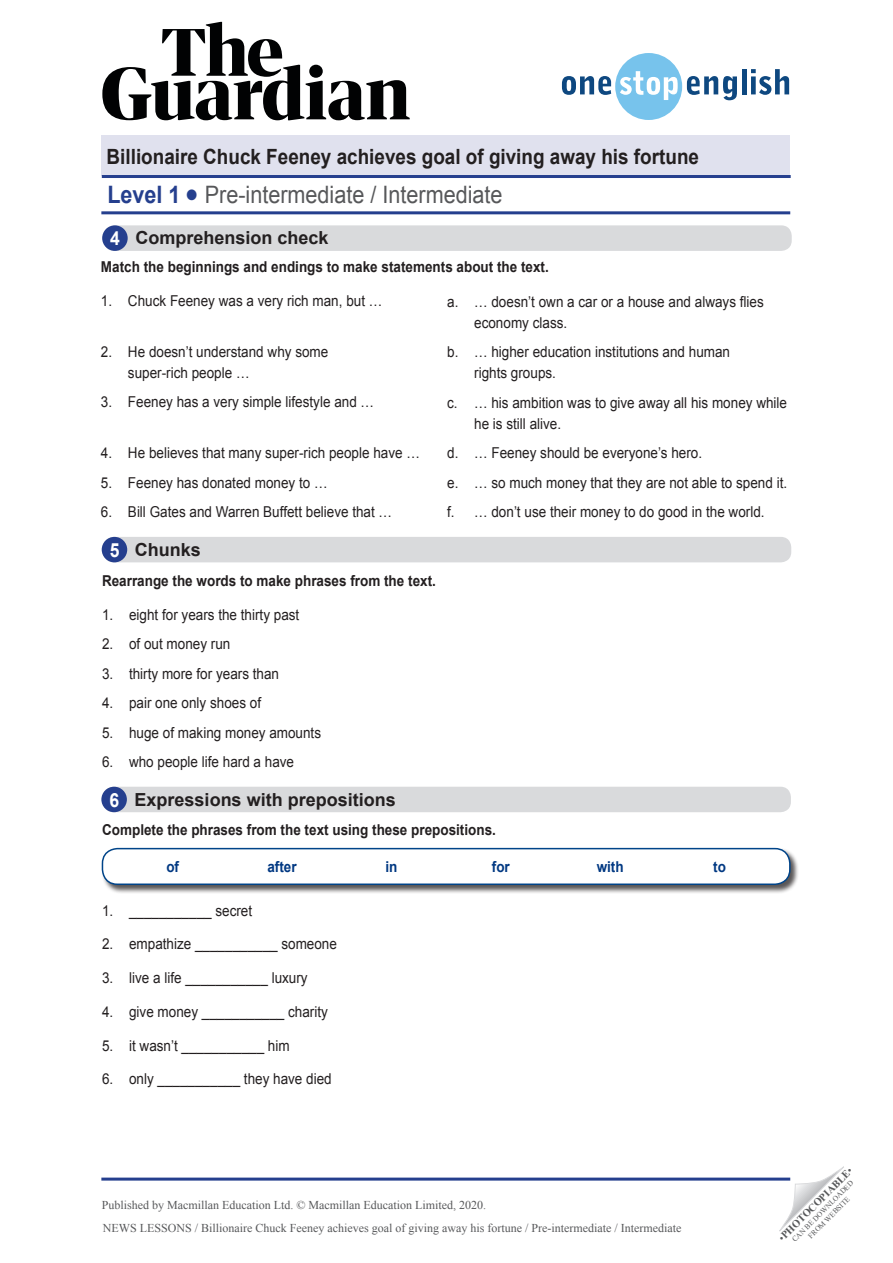
<style>
.page{position:relative;width:893px;height:1263px;background:#fff}
.page>*{position:absolute;margin:0;border:0;box-sizing:border-box;transform-origin:0 0}
.t1{font:24px "Arial";color:#57585a;scale:.9 1}
.t2{font:700 21px "Arial";color:#231f20;scale:.9 1}
.key_exercise_titles{font:700 19.5px "Arial";color:#fff;scale:.9 1}
.t3{font:700 18px "Arial";color:#231f20}
.t4{font:15px/21px "Arial";color:#231f20;scale:.9 1}
.body_text{font:700 15px "Arial";color:#231f20;scale:.9 1}
.key_exercise_titles-2{font:700 15px "Arial";color:#003882;scale:.9 1}
.t5{font:12px "Times New Roman";color:#57585a}
.t6{font:700 10.5px "Times New Roman";color:#57585a}
.t7{font:7.5px/9px "Times New Roman";color:#57585a;text-align:center}
.s1{font-weight:700;color:#253f8e}
.s2{color:#253f8e}
.s3{font-weight:400}
</style>
<div class="page">
<div style="left:101px;top:135px;width:689px;height:40px;background:#e0e1ee"></div>
<svg style="left:779px;top:1167px;width:65px;height:64px"></svg>
<hr style="left:102px;top:175px;width:689px;height:3px;background:#253f8e">
<hr style="left:101px;top:211px;width:689px;height:3px;background:#253f8e">
<hr style="left:101px;top:1177px;width:689px;height:3px;background:#253f8e">
<svg style="left:562px;top:53px;width:175px;height:67px"></svg>
<hr style="left:742px;top:69px;width:4px;height:25px;background:#0e4880">
<svg style="left:751px;top:69px;width:38px;height:26px"></svg>
<svg style="left:102px;top:22px;width:308px;height:98px"></svg>
<div style="left:104px;top:225px;width:688px;height:26px;background:#d9dadc;border-radius:10px"></div>
<div style="left:102px;top:225px;width:26px;height:26px;background:#253f8e;border-radius:50%"></div>
<div style="left:103px;top:537px;width:688px;height:25px;background:#d9dadc;border-radius:10px"></div>
<div style="left:102px;top:537px;width:25px;height:25px;background:#253f8e;border-radius:50%"></div>
<div style="left:103px;top:787px;width:688px;height:25px;background:#d9dadc;border-radius:10px"></div>
<div style="left:101px;top:787px;width:26px;height:25px;background:#253f8e;border-radius:50%"></div>
<div style="left:101px;top:847px;width:698px;height:47px;background:#231f20;opacity:.75"></div>
<div style="left:102px;top:849px;width:688px;height:35px;background:#fff;border-radius:15px"></div>
<div style="left:102px;top:848px;width:689px;height:37px;border:2px solid #004489;border-radius:15px"></div>
<h2 class="t2" style="left:107px;top:142px;width:660px">Billionaire Chuck Feeney achieves goal of giving away his fortune</h2>
<h1 class="t1" style="left:107px;top:178px;width:441px"><span class="s1">Level 1</span> <span class="s2">●</span> Pre-intermediate / Intermediate</h1>
<p class="key_exercise_titles" style="left:110px;top:226px;width:12px">4</p>
<p class="t3" style="left:135px;top:226px;width:195px">Comprehension check</p>
<p class="body_text" style="left:101px;top:257px;width:499px">Match the beginnings and endings to make statements about the text.</p>
<p class="t4" style="left:101px;top:291px;width:314px">1. Chuck Feeney was a very rich man, but …</p>
<p class="t4" style="left:128px;top:341px;width:224px;text-indent:-27px">2. He doesn’t understand why some super-rich people …</p>
<p class="t4" style="left:101px;top:392px;width:305px">3. Feeney has a very simple lifestyle and …</p>
<p class="t4" style="left:101px;top:443px;width:356px">4. He believes that many super-rich people have …</p>
<p class="t4" style="left:101px;top:472px;width:253px">5. Feeney has donated money to …</p>
<p class="t4" style="left:101px;top:502px;width:325px">6. Bill Gates and Warren Buffett believe that …</p>
<p class="t4" style="left:474px;top:291px;width:323px;text-indent:-27px">a. … doesn’t own a car or a house and always flies economy class.</p>
<p class="t4" style="left:474px;top:342px;width:286px;text-indent:-27px">b. … higher education institutions and human rights groups.</p>
<p class="t4" style="left:474px;top:392px;width:349px;text-indent:-27px">c. … his ambition was to give away all his money while he is still alive.</p>
<p class="t4" style="left:447px;top:443px;width:285px">d. … Feeney should be everyone’s hero.</p>
<p class="t4" style="left:447px;top:472px;width:379px">e. … so much money that they are not able to spend it.</p>
<p class="t4" style="left:447px;top:502px;width:354px">f. … don’t use their money to do good in the world.</p>
<p class="key_exercise_titles" style="left:110px;top:537px;width:12px">5</p>
<p class="t3" style="left:135px;top:538px;width:68px">Chunks</p>
<p class="body_text" style="left:102px;top:571px;width:372px">Rearrange the words to make phrases from the text.</p>
<p class="t4" style="left:102px;top:604px;width:221px">1. eight for years the thirty past</p>
<p class="t4" style="left:102px;top:634px;width:144px">2. of out money run</p>
<p class="t4" style="left:102px;top:663px;width:198px">3. thirty more for years than</p>
<p class="t4" style="left:102px;top:693px;width:178px">4. pair one only shoes of</p>
<p class="t4" style="left:102px;top:722px;width:245px">5. huge of making money amounts</p>
<p class="t4" style="left:102px;top:752px;width:215px">6. who people life hard a have</p>
<p class="key_exercise_titles" style="left:109px;top:787px;width:12px">6</p>
<p class="t3" style="left:135px;top:788px;width:263px">Expressions with prepositions</p>
<p class="body_text" style="left:102px;top:820px;width:439px">Complete the phrases from the text using these prepositions.</p>
<p class="key_exercise_titles-2" style="left:166px;top:856px;width:16px">of</p>
<p class="key_exercise_titles-2" style="left:267px;top:856px;width:34px">after</p>
<p class="key_exercise_titles-2" style="left:385px;top:856px;width:15px">in</p>
<p class="key_exercise_titles-2" style="left:492px;top:856px;width:21px">for</p>
<p class="key_exercise_titles-2" style="left:597px;top:856px;width:31px">with</p>
<p class="key_exercise_titles-2" style="left:713px;top:856px;width:16px">to</p>
<p class="t4" style="left:102px;top:900px;width:168px">1. ___________ secret</p>
<p class="t4" style="left:102px;top:934px;width:262px">2. empathize ___________ someone</p>
<p class="t4" style="left:102px;top:967px;width:230px">3. live a life ___________ luxury</p>
<p class="t4" style="left:102px;top:1001px;width:252px">4. give money ___________ charity</p>
<p class="t4" style="left:102px;top:1035px;width:210px">5. it wasn’t ___________ him</p>
<p class="t4" style="left:102px;top:1069px;width:257px">6. only ___________ they have died</p>
<p class="t5" style="left:102px;top:1197px;width:386px">Published by Macmillan Education Ltd. © Macmillan Education Limited, 2020.</p>
<p class="t5" style="left:103px;top:1220px;width:580px">NEWS LESSONS / Billionaire Chuck Feeney achieves goal of giving away his fortune / Pre-intermediate / Intermediate</p>
<p class="t6" style="left:775px;top:1234px;width:101px;rotate:-45deg"><span class="s3">•</span>PHOTOCOPIABLE<span class="s3">•</span></p>
<p class="t7" style="left:790px;top:1237px;width:85px;rotate:-45deg">CAN BE DOWNLOADED<br>FROM WEBSITE</p>
</div>
